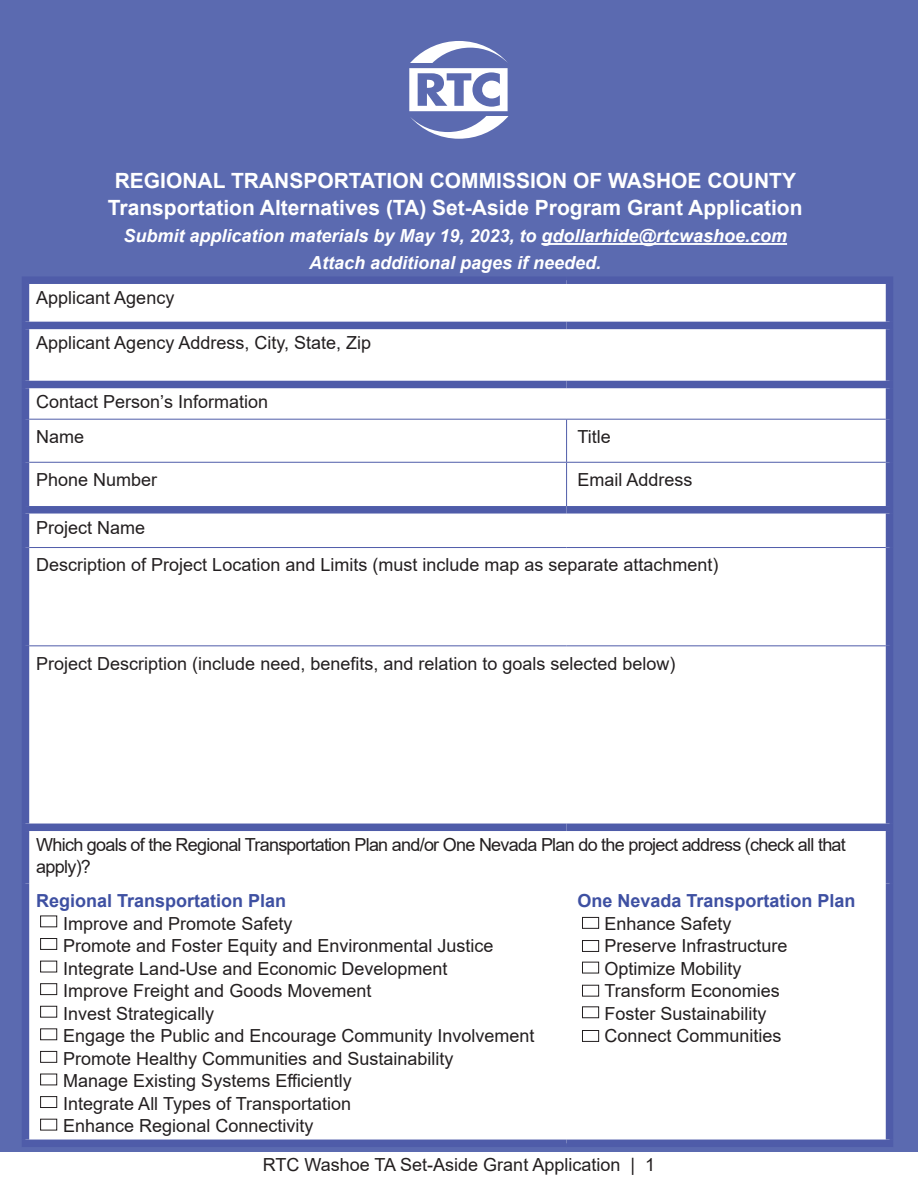
<style>
.page{position:relative;width:918px;height:1188px;background:#fff}
.page>*{position:absolute;margin:0;border:0;box-sizing:border-box;transform-origin:0 0}
.t1{font:700 21px "Arial";color:#fff}
.t2{font:18px "Arial";color:#231f20}
.t3{font:18px/21.6px "Arial";letter-spacing:-.04em;color:#231f20}
.t4{font:italic 700 18px "Arial";color:#fff}
.t5{font:700 18px "Arial";color:#3e50a2}
</style>
<div class="page">
<div style="left:0;top:0;width:918px;height:1151px;background:#5b6ab0"></div>
<svg style="left:409px;top:41px;width:99px;height:70px"></svg>
<svg style="left:411px;top:117px;width:97px;height:22px"></svg>
<hr style="left:541px;top:243px;width:246px;height:2px;background:#fff">
<div style="left:29px;top:284px;width:857px;height:856px;background:#fff"></div>
<div style="left:22px;top:276px;width:545px;height:8px;background:#4f5ca9"></div>
<div style="left:22px;top:284px;width:7px;height:38px;background:#4f5ca9"></div>
<div style="left:567px;top:276px;width:326px;height:8px;background:#4f5ca9"></div>
<div style="left:886px;top:284px;width:7px;height:38px;background:#4f5ca9"></div>
<div style="left:22px;top:322px;width:545px;height:7px;background:#4f5ca9"></div>
<div style="left:22px;top:329px;width:7px;height:52px;background:#4f5ca9"></div>
<div style="left:567px;top:322px;width:326px;height:7px;background:#4f5ca9"></div>
<div style="left:886px;top:329px;width:7px;height:52px;background:#4f5ca9"></div>
<div style="left:22px;top:419px;width:7px;height:43px;background:#4f5ca9"></div>
<div style="left:886px;top:419px;width:7px;height:43px;background:#4f5ca9"></div>
<div style="left:22px;top:462px;width:7px;height:44px;background:#4f5ca9"></div>
<div style="left:886px;top:462px;width:7px;height:44px;background:#4f5ca9"></div>
<div style="left:22px;top:506px;width:545px;height:8px;background:#4f5ca9"></div>
<div style="left:22px;top:514px;width:7px;height:34px;background:#4f5ca9"></div>
<div style="left:567px;top:506px;width:326px;height:8px;background:#4f5ca9"></div>
<div style="left:886px;top:514px;width:7px;height:34px;background:#4f5ca9"></div>
<div style="left:22px;top:548px;width:7px;height:98px;background:#4f5ca9"></div>
<div style="left:886px;top:548px;width:7px;height:98px;background:#4f5ca9"></div>
<div style="left:22px;top:646px;width:7px;height:178px;background:#4f5ca9"></div>
<div style="left:886px;top:646px;width:7px;height:178px;background:#4f5ca9"></div>
<div style="left:22px;top:824px;width:545px;height:7px;background:#4f5ca9"></div>
<div style="left:22px;top:831px;width:7px;height:53px;background:#4f5ca9"></div>
<div style="left:567px;top:824px;width:326px;height:7px;background:#4f5ca9"></div>
<div style="left:886px;top:831px;width:7px;height:53px;background:#4f5ca9"></div>
<div style="left:22px;top:884px;width:7px;height:256px;background:#4f5ca9"></div>
<div style="left:886px;top:884px;width:7px;height:256px;background:#4f5ca9"></div>
<div style="left:22px;top:1140px;width:545px;height:7px;background:#4f5ca9"></div>
<div style="left:567px;top:1140px;width:326px;height:7px;background:#4f5ca9"></div>
<hr style="left:566px;top:420px;width:1px;height:42px;background:#4f5ca9">
<hr style="left:29px;top:462px;width:538px;height:1px;background:#4f5ca9">
<hr style="left:567px;top:462px;width:319px;height:1px;background:#4f5ca9">
<hr style="left:566px;top:463px;width:1px;height:43px;background:#4f5ca9">
<div style="left:22px;top:381px;width:545px;height:7px;background:#4f5ca9"></div>
<div style="left:22px;top:388px;width:7px;height:31px;background:#4f5ca9"></div>
<div style="left:567px;top:381px;width:326px;height:7px;background:#4f5ca9"></div>
<div style="left:886px;top:388px;width:7px;height:31px;background:#4f5ca9"></div>
<hr style="left:29px;top:419px;width:538px;height:1px;background:#4f5ca9">
<hr style="left:567px;top:419px;width:319px;height:1px;background:#4f5ca9">
<hr style="left:29px;top:645px;width:538px;height:1px;background:#4f5ca9">
<hr style="left:567px;top:645px;width:319px;height:1px;background:#4f5ca9">
<hr style="left:29px;top:547px;width:538px;height:1px;background:#4f5ca9">
<hr style="left:567px;top:547px;width:319px;height:1px;background:#4f5ca9">
<div style="left:582px;top:917px;width:17px;height:12px;border:1px solid #231f20"></div>
<div style="left:582px;top:940px;width:17px;height:12px;border:1px solid #231f20"></div>
<div style="left:582px;top:962px;width:17px;height:11px;border:1px solid #231f20"></div>
<div style="left:582px;top:985px;width:17px;height:12px;border:1px solid #231f20"></div>
<div style="left:582px;top:1006px;width:17px;height:12px;border:1px solid #231f20"></div>
<div style="left:582px;top:1030px;width:17px;height:12px;border:1px solid #231f20"></div>
<div style="left:40px;top:1051px;width:17px;height:12px;border:1px solid #231f20"></div>
<div style="left:40px;top:1074px;width:17px;height:11px;border:1px solid #231f20"></div>
<div style="left:40px;top:1096px;width:17px;height:12px;border:1px solid #231f20"></div>
<div style="left:40px;top:1119px;width:17px;height:11px;border:1px solid #231f20"></div>
<div style="left:40px;top:916px;width:17px;height:11px;border:1px solid #231f20"></div>
<div style="left:40px;top:938px;width:17px;height:12px;border:1px solid #231f20"></div>
<div style="left:40px;top:961px;width:17px;height:11px;border:1px solid #231f20"></div>
<div style="left:40px;top:983px;width:17px;height:12px;border:1px solid #231f20"></div>
<div style="left:40px;top:1006px;width:17px;height:12px;border:1px solid #231f20"></div>
<div style="left:40px;top:1028px;width:17px;height:12px;border:1px solid #231f20"></div>
<p class="t1" style="left:115px;top:166px;width:683px">REGIONAL TRANSPORTATION COMMISSION OF WASHOE COUNTY</p>
<p class="t1" style="left:108px;top:193px;width:696px">Transportation Alternatives (TA) Set-Aside Program Grant Application</p>
<p class="t4" style="left:123px;top:224px;width:665px">Submit application materials by May 19, 2023, to gdollarhide@rtcwashoe.com</p>
<p class="t4" style="left:309px;top:251px;width:294px">Attach additional pages if needed.</p>
<p class="t2" style="left:36px;top:285px;width:140px">Applicant Agency</p>
<p class="t2" style="left:36px;top:331px;width:336px">Applicant Agency Address, City, State, Zip</p>
<p class="t2" style="left:36px;top:390px;width:233px">Contact Person’s Information</p>
<p class="t2" style="left:36px;top:424px;width:50px">Name</p>
<p class="t2" style="left:577px;top:424px;width:35px">Title</p>
<p class="t2" style="left:36px;top:467px;width:123px">Phone Number</p>
<p class="t2" style="left:577px;top:467px;width:117px">Email Address</p>
<p class="t2" style="left:36px;top:515px;width:111px">Project Name</p>
<p class="t2" style="left:36px;top:553px;width:684px">Description of Project Location and Limits (must include map as separate attachment)</p>
<p class="t2" style="left:36px;top:651px;width:641px">Project Description (include need, benefits, and relation to goals selected below)</p>
<p class="t3" style="left:36px;top:834px;width:811px">Which goals of the Regional Transportation Plan and/or One Nevada Plan do the project address (check all that apply)?</p>
<p class="t5" style="left:36px;top:888px;width:252px">Regional Transportation Plan</p>
<p class="t2" style="left:63px;top:911px;width:231px">Improve and Promote Safety</p>
<p class="t2" style="left:63px;top:934px;width:432px">Promote and Foster Equity and Environmental Justice</p>
<p class="t2" style="left:63px;top:956px;width:386px">Integrate Land-Use and Economic Development</p>
<p class="t2" style="left:63px;top:979px;width:310px">Improve Freight and Goods Movement</p>
<p class="t2" style="left:63px;top:1001px;width:153px">Invest Strategically</p>
<p class="t2" style="left:63px;top:1024px;width:473px">Engage the Public and Encourage Community Involvement</p>
<p class="t2" style="left:63px;top:1046px;width:392px">Promote Healthy Communities and Sustainability</p>
<p class="t2" style="left:63px;top:1069px;width:290px">Manage Existing Systems Efficiently</p>
<p class="t2" style="left:63px;top:1091px;width:289px">Integrate All Types of Transportation</p>
<p class="t2" style="left:63px;top:1114px;width:252px">Enhance Regional Connectivity</p>
<p class="t5" style="left:577px;top:888px;width:280px">One Nevada Transportation Plan</p>
<p class="t2" style="left:604px;top:911px;width:129px">Enhance Safety</p>
<p class="t2" style="left:604px;top:934px;width:185px">Preserve Infrastructure</p>
<p class="t2" style="left:604px;top:956px;width:139px">Optimize Mobility</p>
<p class="t2" style="left:604px;top:979px;width:177px">Transform Economies</p>
<p class="t2" style="left:604px;top:1001px;width:164px">Foster Sustainability</p>
<p class="t2" style="left:604px;top:1024px;width:179px">Connect Communities</p>
<p class="t2" style="left:263px;top:1152px;width:394px">RTC Washoe TA Set-Aside Grant Application | 1</p>
</div>
